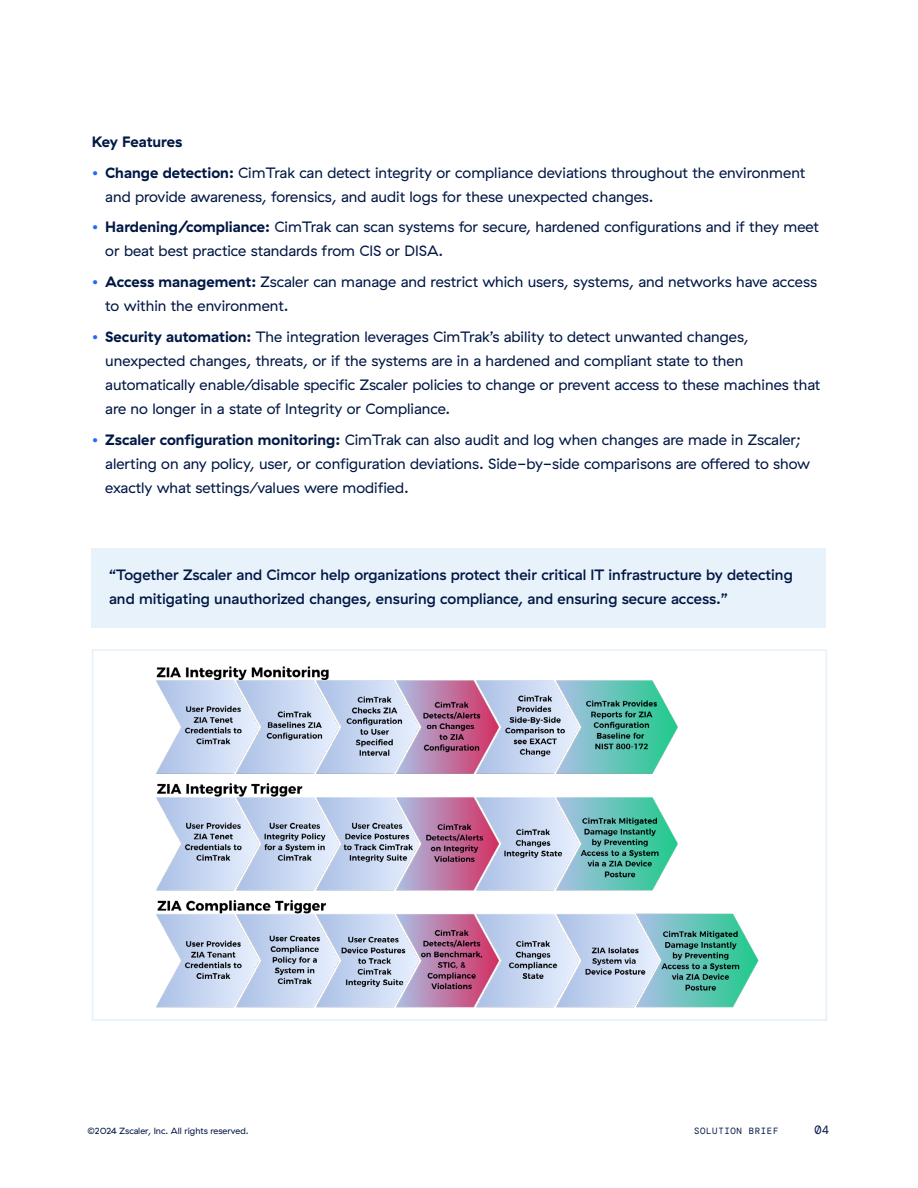
<style>
.page{position:relative;width:918px;height:1188px;background:#fff}
.page>*{position:absolute;margin:0;border:0;box-sizing:border-box;transform-origin:0 0}
.t1{font:15px/24px "GT Haptik ZS";color:#001744}
.t2{font:500 15px/24px "GT Haptik ZS";color:#001744}
.t3{font:700 15px "GT Haptik ZS";letter-spacing:-.005em;color:#001744}
.t4{font:12px "DM Mono";color:#001744}
.t5{font:9px "GT Haptik ZS";color:#001744}
.t6{font:9px "DM Mono";letter-spacing:.075em;color:#001744}
.s1{font-weight:700;color:#236bf5}
.s2{font-weight:700}
</style>
<div class="page">
<div style="left:92px;top:548px;width:734px;height:79px;background:#e7f2fb"></div>
<img style="left:156px;top:666px;width:603px;height:342px">
<div style="left:92px;top:649px;width:735px;height:372px;border:2px solid #e5f1fa"></div>
<p class="t3" style="left:92px;top:133px;width:92px">Key Features</p>
<p class="t1" style="left:105px;top:161px;width:702px;text-indent:-13px"><span class="s1">•</span> <span class="s2">Change detection:</span> CimTrak can detect integrity or compliance deviations throughout the environment and provide awareness, forensics, and audit logs for these unexpected changes.</p>
<p class="t1" style="left:105px;top:215px;width:715px;text-indent:-13px"><span class="s1">•</span> <span class="s2">Hardening/compliance:</span> CimTrak can scan systems for secure, hardened configurations and if they meet or beat best practice standards from CIS or DISA.</p>
<p class="t1" style="left:105px;top:270px;width:713px;text-indent:-13px"><span class="s1">•</span> <span class="s2">Access management:</span> Zscaler can manage and restrict which users, systems, and networks have access to within the environment.</p>
<p class="t1" style="left:105px;top:325px;width:717px;text-indent:-13px"><span class="s1">•</span> <span class="s2">Security automation:</span> The integration leverages CimTrak’s ability to detect unwanted changes, unexpected changes, threats, or if the systems are in a hardened and compliant state to then automatically enable/disable specific Zscaler policies to change or prevent access to these machines that are no longer in a state of Integrity or Compliance.</p>
<p class="t1" style="left:105px;top:428px;width:706px;text-indent:-13px"><span class="s1">•</span> <span class="s2">Zscaler configuration monitoring:</span> CimTrak can also audit and log when changes are made in Zscaler; alerting on any policy, user, or configuration deviations. Side-by-side comparisons are offered to show exactly what settings/values were modified.</p>
<p class="t2" style="left:109px;top:563px;width:685px">“Together Zscaler and Cimcor help organizations protect their critical IT infrastructure by detecting and mitigating unauthorized changes, ensuring compliance, and ensuring secure access.”</p>
<p class="t5" style="left:87px;top:1126px;width:163px">©2024 Zscaler, Inc. All rights reserved.</p>
<p class="t6" style="left:694px;top:1125px;width:86px">SOLUTION BRIEF</p>
<p class="t4" style="left:815px;top:1122px;width:16px">04</p>
</div>
